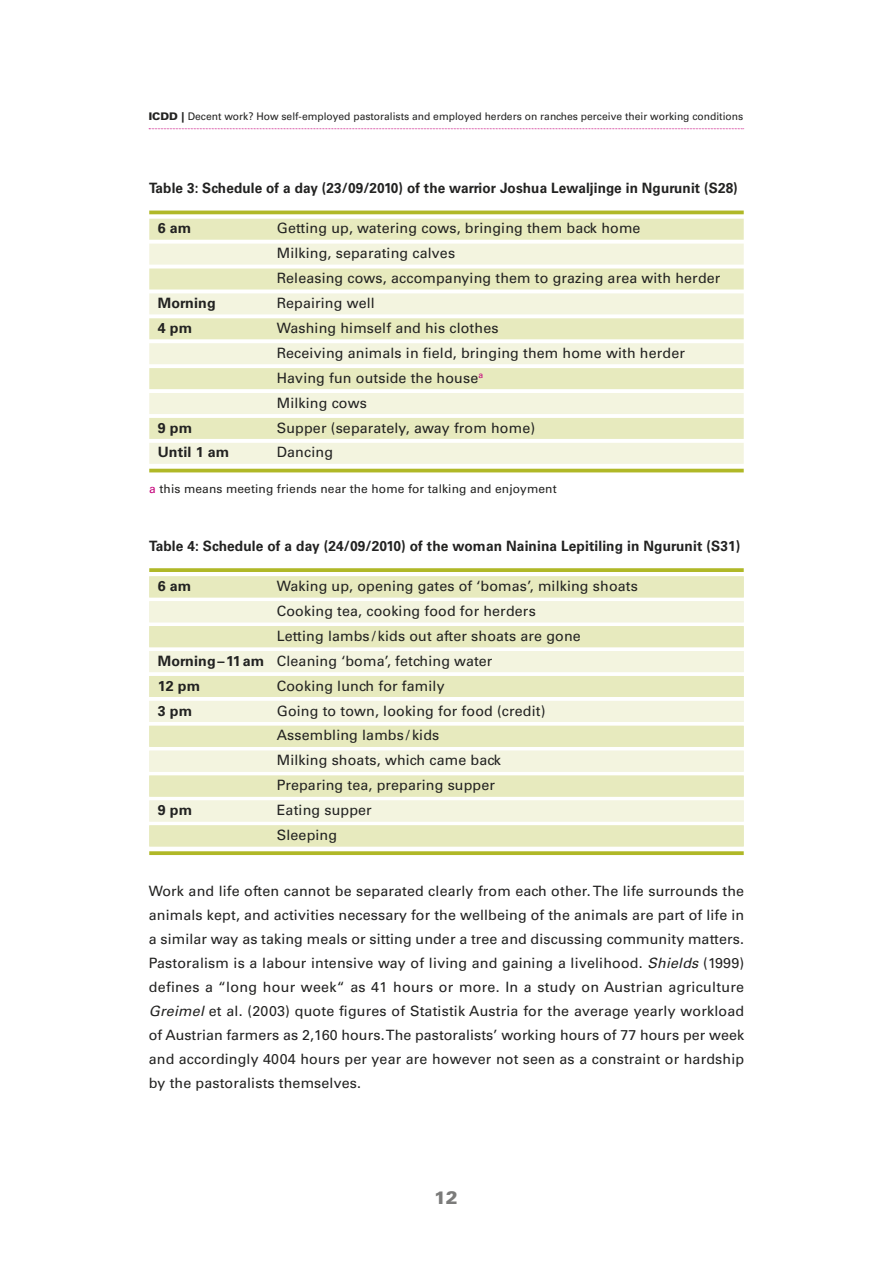
<style>
.page{position:relative;width:893px;height:1263px;background:#fff}
.page>*{position:absolute;margin:0;border:0;box-sizing:border-box;transform-origin:0 0}
.t1{font:900 18px "Univers LT";color:#7b7b7a}
.t2{font:14.25px/24.9px "Univers LT";letter-spacing:.01em;color:#222221}
.t3{font:700 14.25px "Univers LT";letter-spacing:.01em;color:#222221;scale:.95 1}
.t4{font:700 14.25px "Univers LT";letter-spacing:.01em;color:#222221;scale:.96 1}
.t5{font:700 14.25px "Univers LT";letter-spacing:.01em;color:#222221}
.t6{font:12px "Univers LT";letter-spacing:.01em;color:#222221}
.t7{font:10.5px "Univers LT";color:#222221}
.s1{font-weight:900}
.s2{color:#c4007a}
.s3{font-weight:700}
.s4{font-style:italic}
</style>
<div class="page">
<svg style="left:149px;top:128px;width:595px;height:1px"></svg>
<hr style="left:149px;top:211px;width:595px;height:3px;background:#b0b827">
<div style="left:149px;top:219px;width:595px;height:21px;background:#e7eabe"></div>
<div style="left:149px;top:244px;width:595px;height:21px;background:#f3f4df"></div>
<div style="left:149px;top:268px;width:595px;height:21px;background:#e7eabe"></div>
<div style="left:149px;top:293px;width:595px;height:21px;background:#f3f4df"></div>
<div style="left:149px;top:318px;width:595px;height:21px;background:#e7eabe"></div>
<div style="left:149px;top:343px;width:595px;height:21px;background:#f3f4df"></div>
<div style="left:149px;top:368px;width:595px;height:21px;background:#e7eabe"></div>
<div style="left:149px;top:393px;width:595px;height:21px;background:#f3f4df"></div>
<div style="left:149px;top:418px;width:595px;height:21px;background:#e7eabe"></div>
<div style="left:149px;top:443px;width:595px;height:21px;background:#f3f4df"></div>
<hr style="left:149px;top:469px;width:595px;height:3px;background:#b0b827">
<svg style="left:149px;top:568px;width:595px;height:4px;background:#b4bc33"></svg>
<div style="left:149px;top:576px;width:595px;height:21px;background:#e7eabe"></div>
<div style="left:149px;top:601px;width:595px;height:21px;background:#f3f4df"></div>
<div style="left:149px;top:626px;width:595px;height:21px;background:#e7eabe"></div>
<div style="left:149px;top:651px;width:595px;height:21px;background:#f3f4df"></div>
<div style="left:149px;top:676px;width:595px;height:21px;background:#e7eabe"></div>
<div style="left:149px;top:701px;width:595px;height:21px;background:#f3f4df"></div>
<div style="left:149px;top:726px;width:595px;height:21px;background:#e7eabe"></div>
<div style="left:149px;top:751px;width:595px;height:21px;background:#f3f4df"></div>
<div style="left:149px;top:776px;width:595px;height:21px;background:#e7eabe"></div>
<div style="left:149px;top:800px;width:595px;height:21px;background:#f3f4df"></div>
<div style="left:149px;top:825px;width:595px;height:21px;background:#e7eabe"></div>
<svg style="left:149px;top:851px;width:595px;height:4px;background:#b5bd36"></svg>
<p class="t7" style="left:149px;top:112px;width:596px"><span class="s1">ICDD |</span> Decent work? How self-employed pastoralists and employed herders on ranches perceive their working conditions</p>
<p class="t3" style="left:149px;top:183px;width:621px">Table 3: Schedule of a day (23/09/2010) of the warrior Joshua Lewaljinge in Ngurunit (S28)</p>
<p class="t5" style="left:158px;top:223px;width:35px">6 am</p>
<p class="t2" style="left:277px;top:217px;width:445px">Getting up, watering cows, bringing them back home<br>Milking, separating calves<br>Releasing cows, accompanying them to grazing area with herder</p>
<p class="t5" style="left:158px;top:298px;width:60px">Morning</p>
<p class="t2" style="left:277px;top:292px;width:100px">Repairing well</p>
<p class="t5" style="left:158px;top:323px;width:36px">4 pm</p>
<p class="t2" style="left:277px;top:317px;width:410px">Washing himself and his clothes<br>Receiving animals in field, bringing them home with herder Having fun outside the house<sup>a<br></sup>Milking cows</p>
<p class="t5" style="left:158px;top:422px;width:36px">9 pm</p>
<p class="t2" style="left:277px;top:416px;width:260px">Supper (separately, away from home)</p>
<p class="t5" style="left:158px;top:447px;width:73px">Until 1 am</p>
<p class="t2" style="left:277px;top:441px;width:58px">Dancing</p>
<p class="t6" style="left:149px;top:485px;width:409px"><span class="s2">a</span> this means meeting friends near the home for talking and enjoyment</p>
<p class="t4" style="left:149px;top:541px;width:617px">Table 4: Schedule of a day (24/09/2010) of the woman Nainina Lepitiling in Ngurunit (S31)</p>
<p class="t5" style="left:158px;top:581px;width:35px">6 am</p>
<p class="t2" style="left:277px;top:575px;width:363px">Waking up, opening gates of ‘bomas’, milking shoats</p>
<p class="t2" style="left:277px;top:600px;width:261px">Cooking tea, cooking food for herders</p>
<p class="t2" style="left:277px;top:625px;width:305px">Letting lambs / kids out after shoats are gone</p>
<p class="t2" style="left:158px;top:649px;width:336px"><span class="s3">Morning–11 am</span> Cleaning ‘boma’, fetching water</p>
<p class="t5" style="left:158px;top:680px;width:44px">12 pm</p>
<p class="t2" style="left:277px;top:674px;width:169px">Cooking lunch for family</p>
<p class="t5" style="left:158px;top:705px;width:36px">3 pm</p>
<p class="t2" style="left:277px;top:699px;width:270px">Going to town, looking for food (credit)<br>Assembling lambs / kids<br>Milking shoats, which came back<br>Preparing tea, preparing supper</p>
<p class="t5" style="left:158px;top:805px;width:36px">9 pm</p>
<p class="t2" style="left:277px;top:799px;width:96px">Eating supper<br>Sleeping</p>
<p class="t2" style="left:149px;top:880px;width:597px;line-height:24px;text-align:justify">Work and life often cannot be separated clearly from each other.The life surrounds the animals kept, and activities necessary for the wellbeing of the animals are part of life in a similar way as taking meals or sitting under a tree and discussing community matters.<br>Pastoralism is a labour intensive way of living and gaining a livelihood. <span class="s4">Shields</span> (1999) defines a “long hour week“ as 41 hours or more. In a study on Austrian agriculture <span class="s4">Greimel</span> et al. (2003) quote figures of Statistik Austria for the average yearly workload of Austrian farmers as 2,160 hours.The pastoralists’ working hours of 77 hours per week and accordingly 4004 hours per year are however not seen as a constraint or hardship by the pastoralists themselves.</p>
<p class="t1" style="left:434px;top:1191px;width:25px">12</p>
</div>
